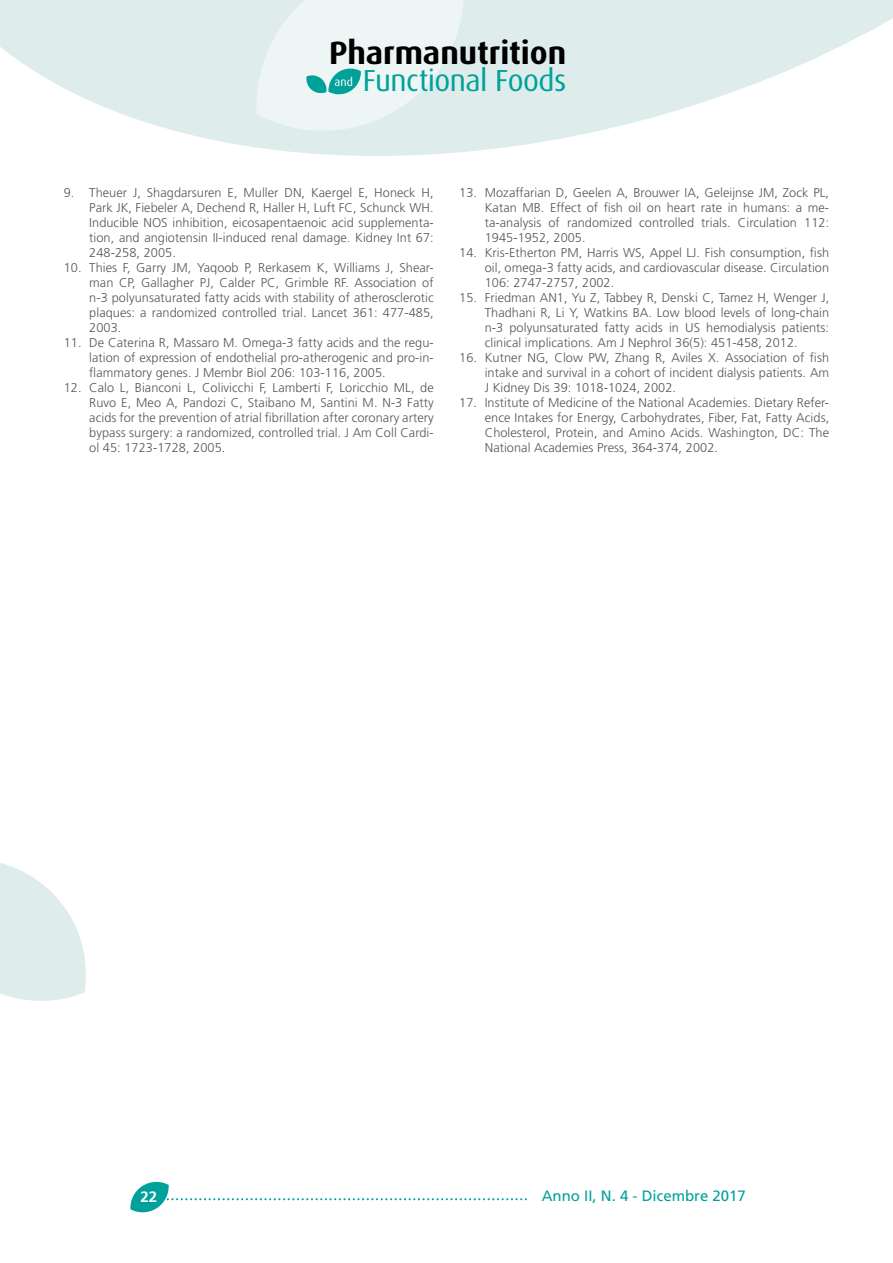
<style>
.page{position:relative;width:893px;height:1263px;background:#fff}
.page>*{position:absolute;margin:0;border:0;box-sizing:border-box;transform-origin:0 0}
.t1{font:700 32.25px "Dax";color:#000}
.t2{font:30.45px "Dax";letter-spacing:-.015em;color:#00a19a}
.t3{font:15px "Frutiger LT Std";color:#00a19a}
.t4{font:700 15px "Frutiger LT Std";color:#fff}
.t5{font:300 12.75px/15px "Frutiger LT Std";letter-spacing:.005em;color:#575756;text-align:justify}
.t6{font:11.7px "Dax";color:#fff}
</style>
<div class="page">
<svg style="left:0;top:0;width:892px;height:156px;fill:#deecec"></svg>
<svg style="left:892px;top:0;width:1px;height:19px"></svg>
<svg style="left:0;top:863px;width:86px;height:138px"></svg>
<svg style="left:130px;top:1181px;width:396px;height:32px"></svg>
<svg style="left:256px;top:0;width:208px;height:131px;background:#e2f0f0"></svg>
<h1 class="t1" style="left:329px;top:35px;width:239px">Pharmanutrition</h1>
<p class="t6" style="left:334px;top:76px;width:20px">and</p>
<h2 class="t2" style="left:363px;top:64px;width:205px">Functional Foods</h2>
<p class="t5" style="left:89px;top:185px;width:346px;text-indent:-26px">9. Theuer J, Shagdarsuren E, Muller DN, Kaergel E, Honeck H, Park JK, Fiebeler A, Dechend R, Haller H, Luft FC, Schunck WH.<br>Inducible NOS inhibition, eicosapentaenoic acid supplementa&shy;tion, and angiotensin II-induced renal damage. Kidney Int 67:<br>248-258, 2005.</p>
<p class="t5" style="left:89px;top:260px;width:346px;text-indent:-26px">10. Thies F, Garry JM, Yaqoob P, Rerkasem K, Williams J, Shear&shy;man CP, Gallagher PJ, Calder PC, Grimble RF. Association of n-3 polyunsaturated fatty acids with stability of atherosclerotic plaques: a randomized controlled trial. Lancet 361: 477-485, 2003.</p>
<p class="t5" style="left:89px;top:335px;width:346px;text-indent:-26px">11. De Caterina R, Massaro M. Omega-3 fatty acids and the regu&shy;lation of expression of endothelial pro-atherogenic and pro-in&shy;flammatory genes. J Membr Biol 206: 103-116, 2005.</p>
<p class="t5" style="left:89px;top:380px;width:346px;text-indent:-26px">12. Calo L, Bianconi L, Colivicchi F, Lamberti F, Loricchio ML, de Ruvo E, Meo A, Pandozi C, Staibano M, Santini M. N-3 Fatty acids for the prevention of atrial fibrillation after coronary artery bypass surgery: a randomized, controlled trial. J Am Coll Cardi&shy;ol 45: 1723-1728, 2005.</p>
<p class="t5" style="left:485px;top:185px;width:346px;text-indent:-26px">13. Mozaffarian D, Geelen A, Brouwer IA, Geleijnse JM, Zock PL, Katan MB. Effect of fish oil on heart rate in humans: a me&shy;ta-analysis of randomized controlled trials. Circulation 112:<br>1945-1952, 2005.</p>
<p class="t5" style="left:485px;top:245px;width:346px;text-indent:-26px">14. Kris-Etherton PM, Harris WS, Appel LJ. Fish consumption, fish oil, omega-3 fatty acids, and cardiovascular disease. Circulation 106: 2747-2757, 2002.</p>
<p class="t5" style="left:485px;top:290px;width:346px;text-indent:-26px">15. Friedman AN1, Yu Z, Tabbey R, Denski C, Tamez H, Wenger J, Thadhani R, Li Y, Watkins BA. Low blood levels of long-chain n-3 polyunsaturated fatty acids in US hemodialysis patients: clinical implications. Am J Nephrol 36(5): 451-458, 2012.</p>
<p class="t5" style="left:485px;top:350px;width:346px;text-indent:-26px">16. Kutner NG, Clow PW, Zhang R, Aviles X. Association of fish intake and survival in a cohort of incident dialysis patients. Am J Kidney Dis 39: 1018-1024, 2002.</p>
<p class="t5" style="left:485px;top:395px;width:346px;text-indent:-26px">17. Institute of Medicine of the National Academies. Dietary Refer&shy;ence Intakes for Energy, Carbohydrates, Fiber, Fat, Fatty Acids, Cholesterol, Protein, and Amino Acids. Washington, DC: The National Academies Press, 364-374, 2002.</p>
<p class="t4" style="left:140px;top:1188px;width:18px">22</p>
<p class="t3" style="left:542px;top:1187px;width:206px">Anno II, N. 4 - Dicembre 2017</p>
</div>
